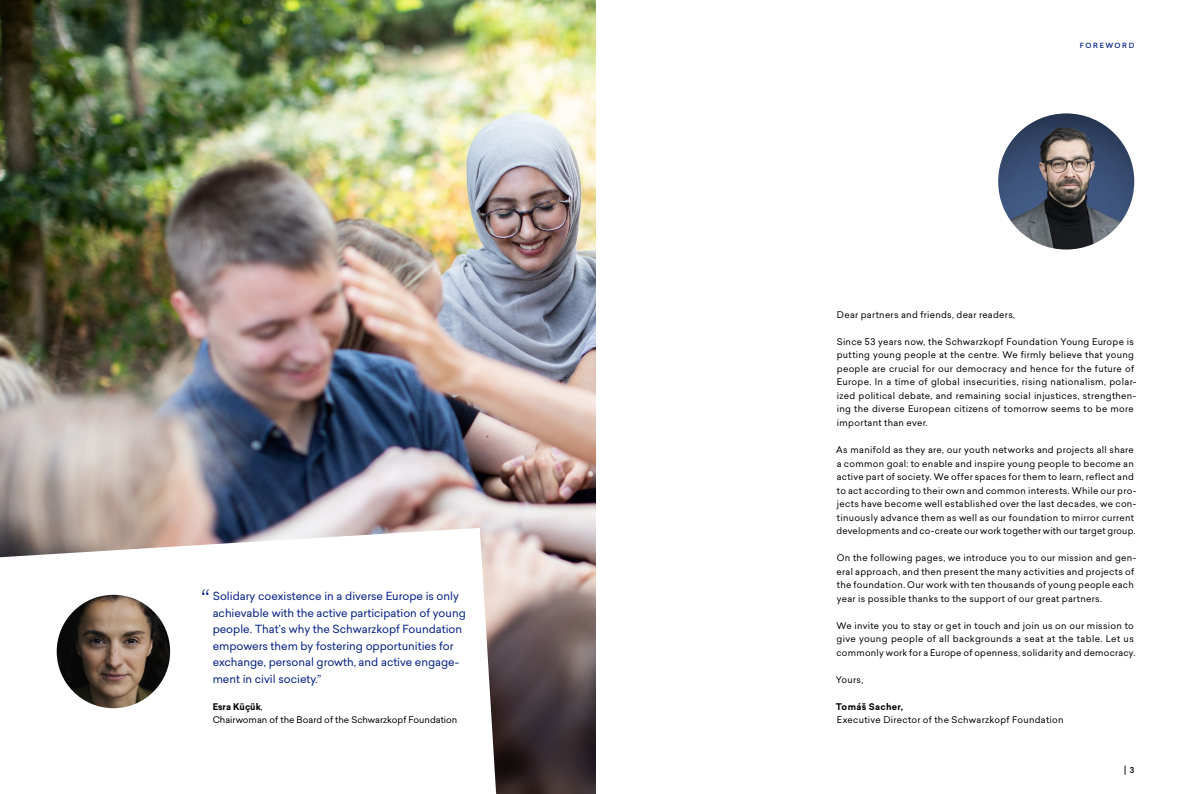
<style>
.page{position:relative;width:1191px;height:794px;background:#fff}
.page>*{position:absolute;margin:0;border:0;box-sizing:border-box;transform-origin:0 0}
.t1{font:300 27px "Sailec";color:#001d85}
.t2{font:500 11.2px "Sailec";color:#000;scale:.71 1}
.t3{font:11px/16.5px "Sailec";color:#001d85}
.t4{font:9px/13.5px "Sailec";letter-spacing:.03em;color:#000}
.t5{font:9px/13.5px "Sailec";color:#000}
.t6{font:700 9px "Sailec";letter-spacing:.035em;color:#000}
.t7{font:500 7px "Sailec";letter-spacing:.22em;color:#001d85}
.s1{font-weight:700}
.s2{font-size:8px}
</style>
<div class="page">
<img style="left:0;top:0;width:595px;height:794px">
<svg style="left:0;top:528px;width:496px;height:266px"></svg>
<img style="left:998px;top:113px;width:136px;height:136px;border-radius:68px">
<img style="left:57px;top:595px;width:113px;height:113px;border-radius:57px">
<h1 class="t1" style="left:201px;top:580px;width:10px">“</h1>
<p class="t3" style="left:213px;top:587px;width:255px">Solidary coexistence in a diverse Europe is only achievable with the active participation of young people. That’s why the Schwarzkopf Foundation empowers them by fostering opportunities for exchange, personal growth, and active engage&shy;ment in civil society.”</p>
<p class="t5" style="left:213px;top:699px;width:246px"><span class="s1">Esra Küçük</span>,<br>Chairwoman of the Board of the Schwarzkopf Foundation</p>
<p class="t7" style="left:1080px;top:40px;width:56px">FOREWORD</p>
<p class="t4" style="left:837px;top:308px;width:180px">Dear partners and friends, dear readers,</p>
<p class="t4" style="left:836px;top:335px;width:301px">Since 53 years now, the Schwarzkopf Foundation Young Europe is putting young people at the centre. We firmly believe that young people are crucial for our democracy and hence for the future of Europe. In a time of global insecurities, rising nationalism, polar&shy;ized political debate, and remaining social injustices, strengthen&shy;ing the diverse European citizens of tomorrow seems to be more important than ever.</p>
<p class="t4" style="left:836px;top:443px;width:302px">As manifold as they are, our youth networks and projects all share a common goal: to enable and inspire young people to become an active part of society. We offer spaces for them to learn, reflect and to act according to their own and common interests. While our pro&shy;jects have become well established over the last decades, we con&shy;tinuously advance them as well as our foundation to mirror current developments and co-create our work together with our target group.</p>
<p class="t4" style="left:836px;top:551px;width:301px">On the following pages, we introduce you to our mission and gen&shy;eral approach, and then present the many activities and projects of the foundation. Our work with ten thousands of young people each year is possible thanks to the support of our great partners.</p>
<p class="t4" style="left:836px;top:618px;width:300px">We invite you to stay or get in touch and join us on our mission to give young people of all backgrounds a seat at the table. Let us commonly work for a Europe of openness, solidarity and democracy.</p>
<p class="t4" style="left:836px;top:672px;width:29px">Yours,</p>
<p class="t6" style="left:836px;top:700px;width:69px">Tomáš Sacher,</p>
<p class="t4" style="left:837px;top:713px;width:228px">Executive Director of the Schwarzkopf Foundation</p>
<p class="t2" style="left:1124px;top:761px;width:16px">| <span class="s2">3</span></p>
</div>
